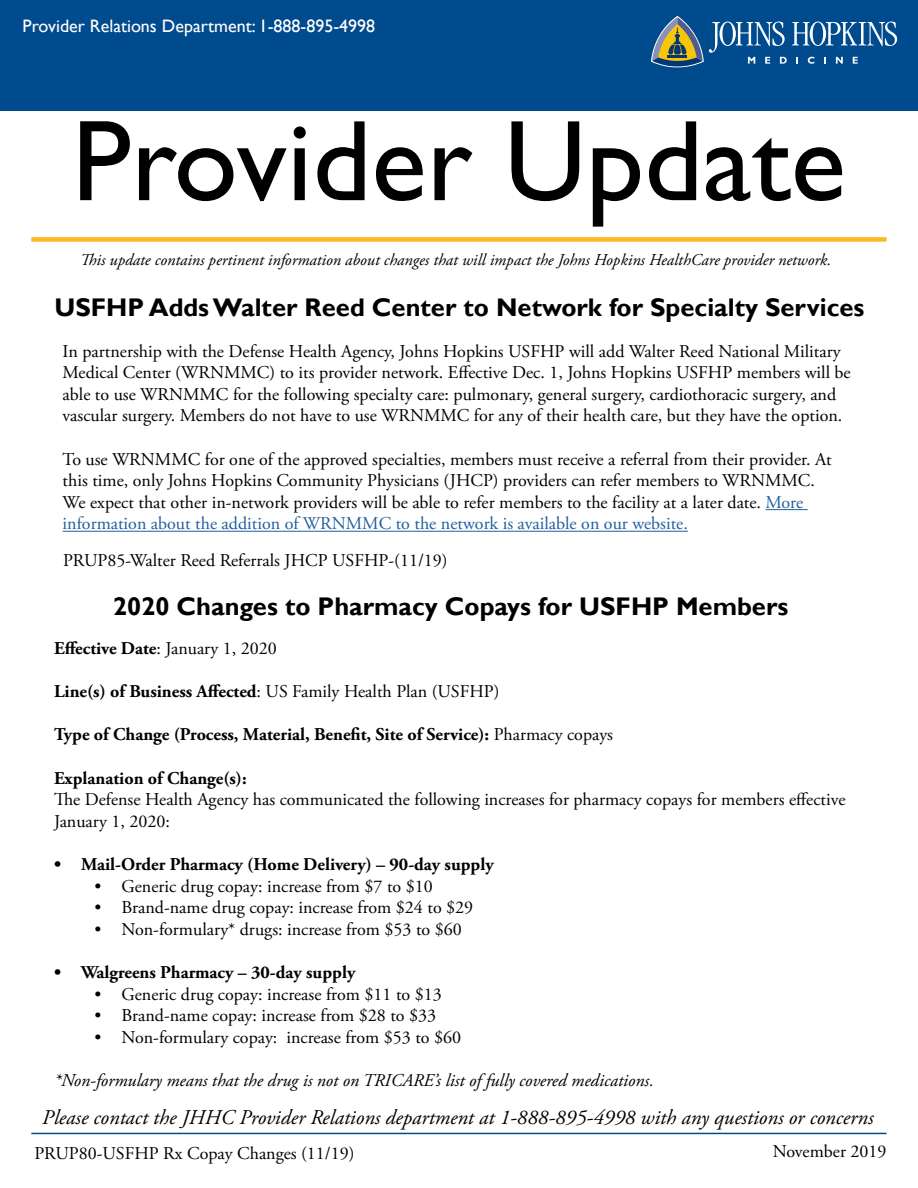
<style>
.page{position:relative;width:918px;height:1188px;background:#fff}
.page>*{position:absolute;margin:0;border:0;box-sizing:border-box;transform-origin:0 0}
.t1{font:115.5px "Gill Sans";color:#000}
.t2{font:700 25.5px "Gill Sans";color:#000}
.t3{font:italic 21px "Adobe Garamond Pro";color:#000}
.t4{font:18px/21.6px "Adobe Garamond Pro";color:#000}
.t5{font:700 18px "Adobe Garamond Pro";color:#000}
.t6{font:italic 18px "Adobe Garamond Pro";color:#000}
.t7{font:18px "Gill Sans";color:#fff}
.t8{font:italic 16.5px "Adobe Garamond Pro";color:#000}
.s1{color:#215e9e}
.s2{font-weight:700}
.s3{font-weight:400}
</style>
<div class="page">
<hr style="left:31px;top:1133px;width:856px;height:1px;background:#004b8d">
<div style="left:0;top:0;width:918px;height:111px;background:#004b8d"></div>
<svg style="left:651px;top:16px;width:246px;height:51px"></svg>
<div style="left:31px;top:237px;width:856px;height:5px;background:#fdb924"></div>
<hr style="left:766px;top:509px;width:42px;height:1px;background:#215e9e">
<hr style="left:63px;top:531px;width:625px;height:1px;background:#215e9e">
<p class="t7" style="left:23px;top:16px;width:354px">Provider Relations Department: 1-888-895-4998</p>
<h1 class="t1" style="left:72px;top:94px;width:775px">Provider Update</h1>
<p class="t8" style="left:80px;top:250px;width:753px">This update contains pertinent information about changes that will impact the Johns Hopkins HealthCare provider network.</p>
<h2 class="t2" style="left:55px;top:292px;width:811px">USFHP Adds Walter Reed Center to Network for Specialty Services</h2>
<p class="t4" style="left:63px;top:341px;width:790px">In partnership with the Defense Health Agency, Johns Hopkins USFHP will add Walter Reed National Military Medical Center (WRNMMC) to its provider network. Effective Dec. 1, Johns Hopkins USFHP members will be able to use WRNMMC for the following specialty care: pulmonary, general surgery, cardiothoracic surgery, and vascular surgery. Members do not have to use WRNMMC for any of their health care, but they have the option.</p>
<p class="t4" style="left:63px;top:449px;width:771px">To use WRNMMC for one of the approved specialties, members must receive a referral from their provider. At this time, only Johns Hopkins Community Physicians (JHCP) providers can refer members to WRNMMC.<br>We expect that other in-network providers will be able to refer members to the facility at a later date. <span class="s1">More information about the addition of WRNMMC to the network is available on our website.</span></p>
<p class="t4" style="left:63px;top:550px;width:386px">PRUP85-Walter Reed Referrals JHCP USFHP-(11/19)</p>
<h2 class="t2" style="left:113px;top:591px;width:677px">2020 Changes to Pharmacy Copays for USFHP Members</h2>
<p class="t4" style="left:54px;top:638px;width:224px"><span class="s2">Effective Date</span>: January 1, 2020</p>
<p class="t4" style="left:54px;top:681px;width:447px"><span class="s2">Line(s) of Business Affected</span>: US Family Health Plan (USFHP)</p>
<p class="t5" style="left:54px;top:724px;width:561px">Type of Change (Process, Material, Benefit, Site of Service): <span class="s3">Pharmacy copays</span></p>
<p class="t5" style="left:54px;top:767px;width:194px">Explanation of Change(s):</p>
<p class="t4" style="left:54px;top:789px;width:793px">The Defense Health Agency has communicated the following increases for pharmacy copays for members effective<br>January 1, 2020:</p>
<p class="t5" style="left:54px;top:854px;width:441px">• Mail-Order Pharmacy (Home Delivery) – 90-day supply</p>
<p class="t4" style="left:95px;top:876px;width:340px">• Generic drug copay: increase from $7 to $10</p>
<p class="t4" style="left:95px;top:897px;width:380px">• Brand-name drug copay: increase from $24 to $29</p>
<p class="t4" style="left:95px;top:919px;width:369px">• Non-formulary* drugs: increase from $53 to $60</p>
<p class="t5" style="left:54px;top:962px;width:303px">• Walgreens Pharmacy – 30-day supply</p>
<p class="t4" style="left:95px;top:984px;width:349px">• Generic drug copay: increase from $11 to $13</p>
<p class="t4" style="left:95px;top:1005px;width:343px">• Brand-name copay: increase from $28 to $33</p>
<p class="t4" style="left:95px;top:1027px;width:368px">• Non-formulary copay: increase from $53 to $60</p>
<p class="t6" style="left:54px;top:1069px;width:601px">*Non-formulary means that the drug is not on TRICARE’s list of fully covered medications.</p>
<p class="t3" style="left:42px;top:1105px;width:833px">Please contact the JHHC Provider Relations department at 1-888-895-4998 with any questions or concerns</p>
<p class="t4" style="left:34px;top:1143px;width:322px">PRUP80-USFHP Rx Copay Changes (11/19)</p>
<p class="t4" style="left:773px;top:1141px;width:115px">November 2019</p>
</div>
